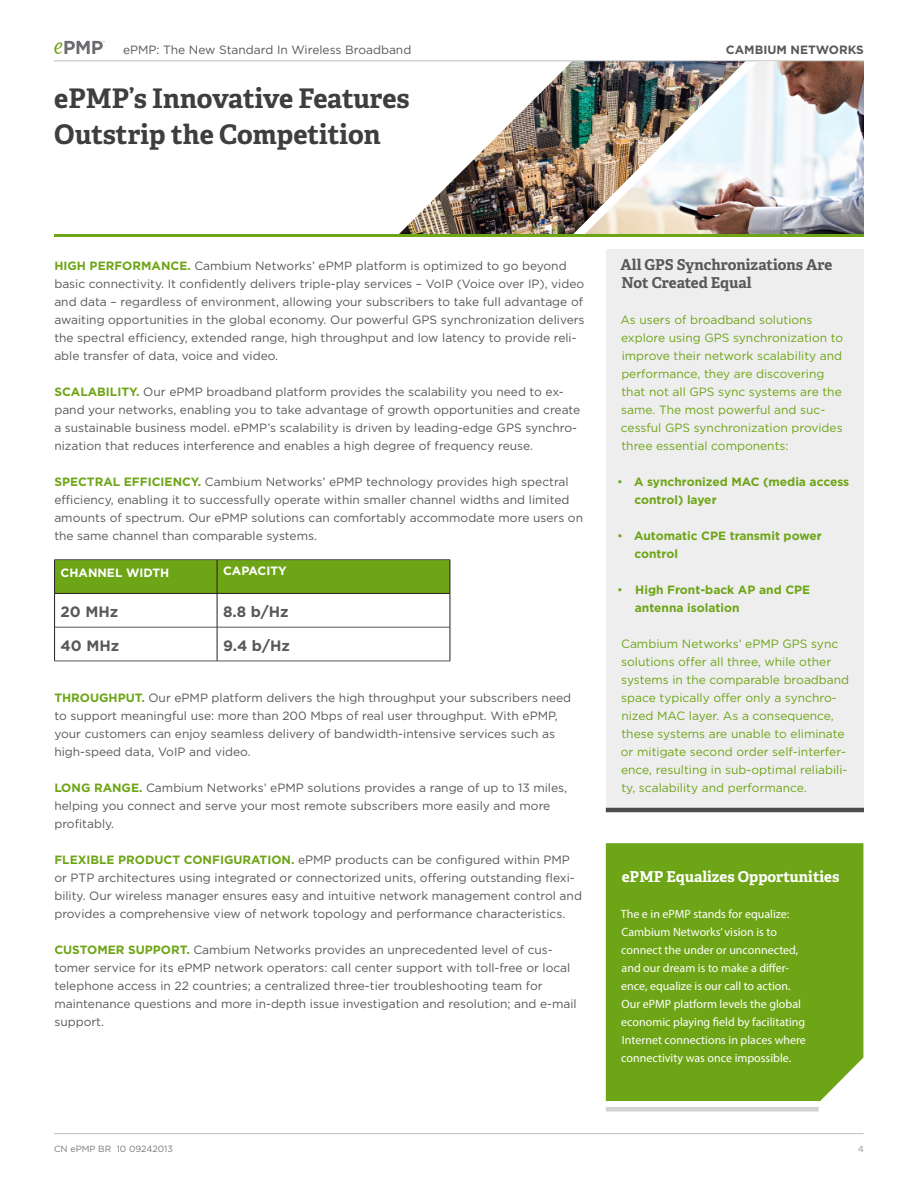
<style>
.page{position:relative;width:918px;height:1188px;background:#fff}
.page>*{position:absolute;margin:0;border:0;box-sizing:border-box;transform-origin:0 0}
.Sub_Heading{font:700 27px/36px "Adelle";color:#3e3e3f}
.Sub_Heading_Small{font:700 15px/18px "Adelle";color:#57585a}
.Sub_Heading_Small-2{font:700 15px "Adelle";color:#fff}
.Lead_In{font:700 15px "Gotham";color:#57585a}
.Body_Copy{font:12px/18px "Gotham";color:#57585a}
.Body_Copy-2{font:12px/18px "Gotham";color:#6ea516}
.Body_Copy-3{font:12px/18px "Myriad Pro";color:#fff}
.t1{font:700 12px/18px "Gotham";color:#6ea516}
.Caption_Center{font:700 12px "Gotham";color:#fff}
.t2{font:700 12px "Gotham";color:#57585a}
.t3{font:9px "Gotham";color:#76787b}
.t4{font:9px "Gotham";color:#939598}
.s1{font-weight:700;color:#6ea516}
.s2{font-weight:400}
</style>
<div class="page">
<svg style="left:54px;top:41px;width:51px;height:13px"></svg>
<hr style="left:54px;top:60px;width:810px;height:1px;background:#bcbdc0">
<hr style="left:54px;top:1133px;width:810px;height:1px;background:#bcbdc0">
<div style="left:606px;top:843px;width:257px;height:258px;background:#6ea516"></div>
<img style="left:745px;top:61px;width:119px;height:173px">
<img style="left:399px;top:61px;width:346px;height:173px">
<div style="left:606px;top:249px;width:257px;height:561px;background:#eeeeef"></div>
<div style="left:55px;top:560px;width:395px;height:33px;background:#6ea516"></div>
<hr style="left:54px;top:559px;width:163px;height:1px;background:#57585a">
<hr style="left:217px;top:559px;width:233px;height:1px;background:#57585a">
<hr style="left:55px;top:627px;width:162px;height:1px;background:#57585a">
<hr style="left:217px;top:627px;width:233px;height:1px;background:#57585a">
<hr style="left:54px;top:661px;width:163px;height:1px;background:#57585a">
<hr style="left:217px;top:661px;width:233px;height:1px;background:#57585a">
<hr style="left:217px;top:560px;width:1px;height:33px;background:#231f20">
<hr style="left:217px;top:594px;width:1px;height:33px;background:#231f20">
<hr style="left:217px;top:627px;width:1px;height:34px;background:#231f20">
<hr style="left:54px;top:593px;width:163px;height:1px;background:#231f20">
<hr style="left:217px;top:593px;width:233px;height:1px;background:#231f20">
<hr style="left:54px;top:560px;width:1px;height:33px;background:#231f20">
<hr style="left:450px;top:560px;width:1px;height:33px;background:#231f20">
<hr style="left:54px;top:594px;width:1px;height:33px;background:#231f20">
<hr style="left:450px;top:594px;width:1px;height:33px;background:#231f20">
<hr style="left:54px;top:627px;width:1px;height:34px;background:#231f20">
<hr style="left:450px;top:627px;width:1px;height:34px;background:#231f20">
<div style="left:606px;top:1107px;width:213px;height:5px;background:#d1d2d4"></div>
<hr style="left:54px;top:234px;width:810px;height:3px;background:#6ea516">
<hr style="left:606px;top:808px;width:258px;height:4px;background:#4b4c4d">
<p class="Body_Copy" style="left:123px;top:41px;width:290px">ePMP: The New Standard In Wireless Broadband</p>
<p class="Sub_Heading" style="left:54px;top:81px;width:357px">ePMP’s Innovative Features<br>Outstrip the Competition</p>
<p class="t2" style="left:726px;top:43px;width:140px">CAMBIUM NETWORKS</p>
<p class="Body_Copy" style="left:54px;top:257px;width:532px"><span class="s1">HIGH PERFORMANCE.</span> Cambium Networks’ ePMP platform is optimized to go beyond basic connectivity. It confidently delivers triple-play services – VoIP (Voice over IP), video and data – regardless of environment, allowing your subscribers to take full advantage of awaiting opportunities in the global economy. Our powerful GPS synchronization delivers the spectral efficiency, extended range, high throughput and low latency to provide reli&shy;able transfer of data, voice and video.</p>
<p class="Body_Copy" style="left:54px;top:383px;width:528px"><span class="s1">SCALABILITY.</span> Our ePMP broadband platform provides the scalability you need to ex&shy;pand your networks, enabling you to take advantage of growth opportunities and create a sustainable business model. ePMP’s scalability is driven by leading-edge GPS synchro&shy;nization that reduces interference and enables a high degree of frequency reuse.</p>
<p class="Body_Copy" style="left:54px;top:473px;width:530px"><span class="s1">SPECTRAL EFFICIENCY.</span> Cambium Networks’ ePMP technology provides high spectral efficiency, enabling it to successfully operate within smaller channel widths and limited amounts of spectrum. Our ePMP solutions can comfortably accommodate more users on the same channel than comparable systems.</p>
<p class="Caption_Center" style="left:61px;top:566px;width:110px">CHANNEL WIDTH</p>
<p class="Caption_Center" style="left:223px;top:564px;width:65px">CAPACITY</p>
<p class="Lead_In" style="left:61px;top:603px;width:59px">20 MHz</p>
<p class="Lead_In" style="left:223px;top:603px;width:67px">8.8 b/Hz</p>
<p class="Lead_In" style="left:61px;top:637px;width:60px">40 MHz</p>
<p class="Lead_In" style="left:223px;top:637px;width:68px">9.4 b/Hz</p>
<p class="Body_Copy" style="left:54px;top:689px;width:518px"><span class="s1">THROUGHPUT.</span> Our ePMP platform delivers the high throughput your subscribers need to support meaningful use: more than 200 Mbps of real user throughput. With ePMP, your customers can enjoy seamless delivery of bandwidth-intensive services such as high-speed data, VoIP and video.</p>
<p class="Body_Copy" style="left:54px;top:779px;width:514px"><span class="s1">LONG RANGE.</span> Cambium Networks’ ePMP solutions provides a range of up to 13 miles, helping you connect and serve your most remote subscribers more easily and more profitably.</p>
<p class="Body_Copy" style="left:54px;top:851px;width:529px"><span class="s1">FLEXIBLE PRODUCT CONFIGURATION.</span> ePMP products can be configured within PMP or PTP architectures using integrated or connectorized units, offering outstanding flexi&shy;bility. Our wireless manager ensures easy and intuitive network management control and provides a comprehensive view of network topology and performance characteristics.</p>
<p class="Body_Copy" style="left:54px;top:941px;width:524px"><span class="s1">CUSTOMER SUPPORT.</span> Cambium Networks provides an unprecedented level of cus&shy;tomer service for its ePMP network operators: call center support with toll-free or local telephone access in 22 countries; a centralized three-tier troubleshooting team for maintenance questions and more in-depth issue investigation and resolution; and e-mail support.</p>
<p class="t3" style="left:54px;top:1144px;width:120px">CN ePMP BR 10 09242013</p>
<p class="Sub_Heading_Small" style="left:621px;top:256px;width:213px">All GPS Synchronizations Are<br>Not Created Equal</p>
<p class="Body_Copy-2" style="left:620px;top:311px;width:224px">As users of broadband solutions explore using GPS synchronization to improve their network scalability and performance, they are discovering that not all GPS sync systems are the same. The most powerful and suc&shy;cessful GPS synchronization provides three essential components:</p>
<p class="t1" style="left:635px;top:472px;width:216px;text-indent:-17px"><span class="s2">•</span> A synchronized MAC (media access control) layer</p>
<p class="t1" style="left:635px;top:526px;width:189px;text-indent:-17px"><span class="s2">•</span> Automatic CPE transmit power control</p>
<p class="t1" style="left:635px;top:580px;width:177px;text-indent:-18px"><span class="s2">•</span> High Front-back AP and CPE antenna isolation</p>
<p class="Body_Copy-2" style="left:621px;top:635px;width:230px">Cambium Networks’ ePMP GPS sync solutions offer all three, while other systems in the comparable broadband space typically offer only a synchro&shy;nized MAC layer. As a consequence, these systems are unable to eliminate or mitigate second order self-interfer&shy;ence, resulting in sub-optimal reliabili&shy;ty, scalability and performance.</p>
<p class="Sub_Heading_Small-2" style="left:622px;top:867px;width:219px">ePMP Equalizes Opportunities</p>
<p class="Body_Copy-3" style="left:621px;top:905px;width:187px">The e in ePMP stands for equalize:<br>Cambium Networks’ vision is to connect the under or unconnected, and our dream is to make a differ&shy;ence, equalize is our call to action.<br>Our ePMP platform levels the global economic playing field by facilitating Internet connections in places where connectivity was once impossible.</p>
<p class="t4" style="left:858px;top:1144px;width:8px">4</p>
</div>
